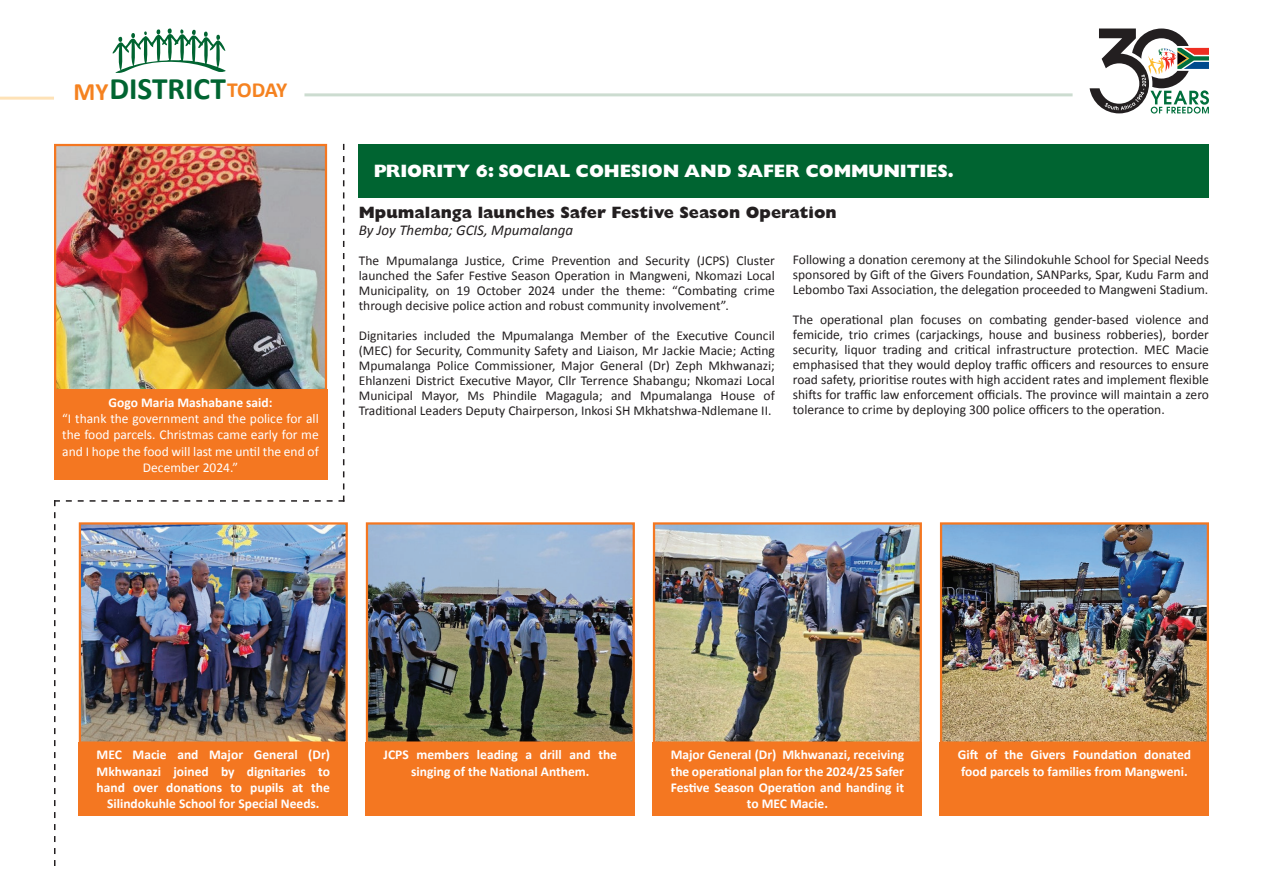
<style>
.page{position:relative;width:1263px;height:893px;background:#fff}
.page>*{position:absolute;margin:0;border:0;box-sizing:border-box;transform-origin:0 0}
.t1{font:700 31.35px "Calibri";color:#006431}
.t2{font:800 18px "Gill Sans MT Pro";letter-spacing:-.01em;color:#fff}
.t3{font:800 16.5px "Gill Sans MT Pro";color:#231f20}
.t4{font:italic 15px "Calibri";color:#231f20}
.t5{font:13.5px/15px "Calibri";color:#231f20;text-align:justify}
.t6{font:700 13.5px/16.2px "Calibri";color:#fff;text-align:center}
.t7{font:13.5px/16.2px "Calibri";color:#fff;text-align:center}
.s1{font-size:25.05px;color:#f58220}
.s2{font-size:21.6px;color:#f58220}
</style>
<div class="page">
<img style="left:369px;top:525px;width:263px;height:216px">
<div style="left:366px;top:522px;width:269px;height:222px;border:2px solid #f47721"></div>
<div style="left:366px;top:743px;width:269px;height:73px;background:#f47721"></div>
<img style="left:943px;top:525px;width:263px;height:216px">
<div style="left:940px;top:522px;width:269px;height:222px;border:2px solid #f47721"></div>
<div style="left:940px;top:743px;width:269px;height:73px;background:#f47721"></div>
<img style="left:656px;top:525px;width:263px;height:216px">
<div style="left:653px;top:522px;width:269px;height:222px;border:2px solid #f47721"></div>
<div style="left:653px;top:743px;width:269px;height:73px;background:#f47721"></div>
<hr style="left:0;top:97px;width:54px;height:3px;background:#fee2b7">
<hr style="left:304px;top:93px;width:768px;height:3px;background:#ccdcd0">
<svg style="left:113px;top:28px;width:113px;height:45px"></svg>
<svg style="left:1089px;top:29px;width:120px;height:85px"></svg>
<div style="left:359px;top:144px;width:850px;height:54px;background:#006431"></div>
<img style="left:54px;top:144px;width:290px;height:722px">
<h1 class="t1" style="left:73px;top:69px;width:215px"><span class="s1">MY</span>DISTRICT<span class="s2">TODAY</span></h1>
<p class="t6" style="left:109px;top:394px;width:165px">Gogo Maria Mashabane said:</p>
<p class="t7" style="left:62px;top:411px;width:258px">“I thank the government and the police for all the food parcels. Christmas came early for me and I hope the food will last me until the end of December 2024.”</p>
<h2 class="t2" style="left:374px;top:160px;width:582px">PRIORITY 6: SOCIAL COHESION AND SAFER COMMUNITIES.</h2>
<p class="t3" style="left:359px;top:203px;width:479px">Mpumalanga launches Safer Festive Season Operation</p>
<p class="t4" style="left:359px;top:219px;width:216px">By Joy Themba; GCIS, Mpumalanga</p>
<p class="t5" style="left:359px;top:253px;width:418px">The Mpumalanga Justice, Crime Prevention and Security (JCPS) Cluster launched the Safer Festive Season Operation in Mangweni, Nkomazi Local Municipality, on 19 October 2024 under the theme: “Combating crime through decisive police action and robust community involvement”.</p>
<p class="t5" style="left:359px;top:328px;width:418px">Dignitaries included the Mpumalanga Member of the Executive Council (MEC) for Security, Community Safety and Liaison, Mr Jackie Macie; Acting Mpumalanga Police Commissioner, Major General (Dr) Zeph Mkhwanazi; Ehlanzeni District Executive Mayor, Cllr Terrence Shabangu; Nkomazi Local Municipal Mayor, Ms Phindile Magagula; and Mpumalanga House of Traditional Leaders Deputy Chairperson, Inkosi SH Mkhatshwa-Ndlemane II.</p>
<p class="t5" style="left:793px;top:253px;width:418px">Following a donation ceremony at the Silindokuhle School for Special Needs sponsored by Gift of the Givers Foundation, SANParks, Spar, Kudu Farm and Lebombo Taxi Association, the delegation proceeded to Mangweni Stadium.</p>
<p class="t5" style="left:793px;top:313px;width:418px">The operational plan focuses on combating gender-based violence and femicide, trio crimes (carjackings, house and business robberies), border security, liquor trading and critical infrastructure protection. MEC Macie emphasised that they would deploy traffic officers and resources to ensure road safety, prioritise routes with high accident rates and implement flexible shifts for traffic law enforcement officials. The province will maintain a zero tolerance to crime by deploying 300 police officers to the operation.</p>
<p class="t6" style="left:671px;top:747px;width:235px">Major General (Dr) Mkhwanazi, receiving the operational plan for the 2024/25 Safer Festive Season Operation and handing it to MEC Macie.</p>
<p class="t6" style="left:97px;top:747px;width:235px">MEC Macie and Major General (Dr)<br>Mkhwanazi joined by dignitaries to hand over donations to pupils at the Silindokuhle School for Special Needs.</p>
<p class="t6" style="left:384px;top:747px;width:235px">JCPS members leading a drill and the singing of the National Anthem.</p>
<p class="t6" style="left:958px;top:747px;width:235px;text-align:left">Gift of the Givers Foundation donated food parcels to families from Mangweni.</p>
</div>
